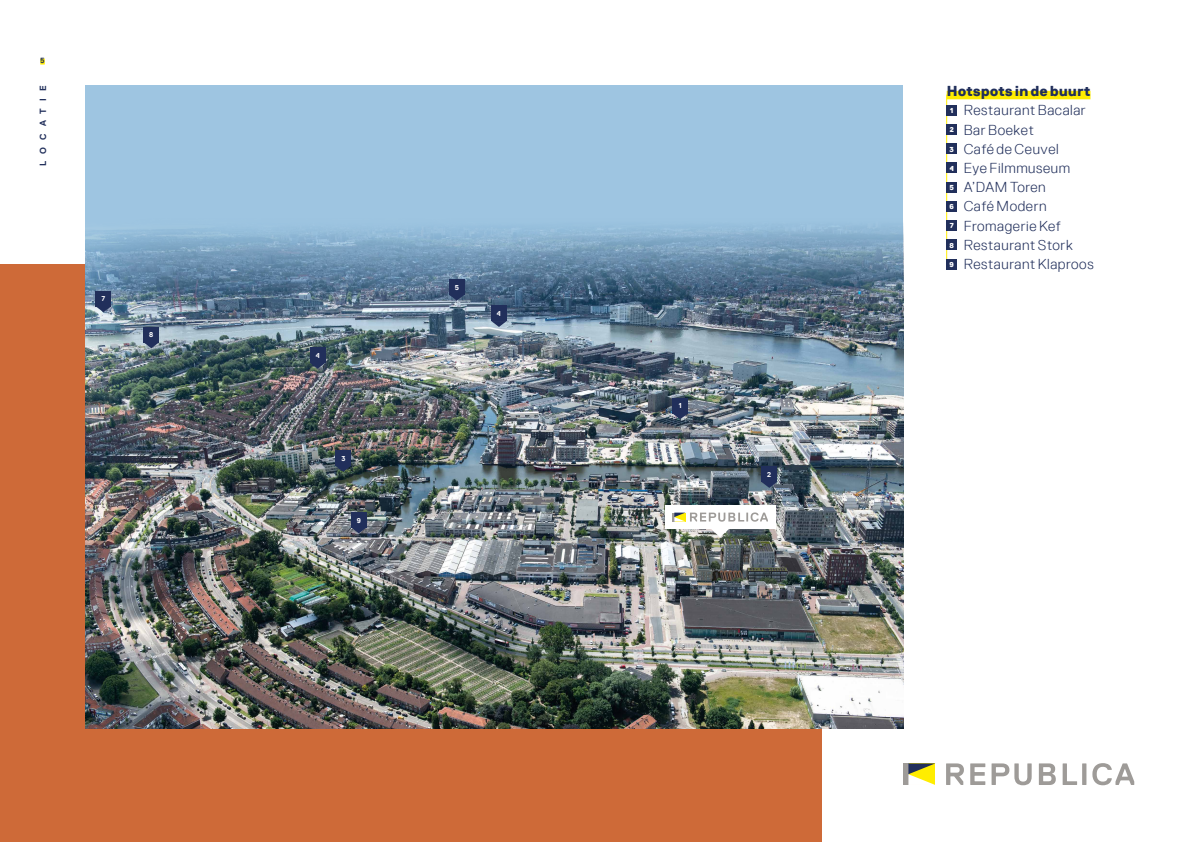
<style>
.page{position:relative;width:1191px;height:842px;background:#fff}
.page>*{position:absolute;margin:0;border:0;box-sizing:border-box;transform-origin:0 0}
.t1{font:300 14.4px/19.2px "Replica Pro TT";letter-spacing:.04em;color:#212f5b}
.t2{font:700 9px "Replica Pro TT";letter-spacing:.8em;color:#212f5b}
.t3{font:700 7.5px "Replica Pro TT";color:#212f5b}
.t4{font:700 7.1px "Replica Pro TT";color:#fff}
.s1{font-weight:800}
</style>
<div class="page">
<div style="left:0;top:265px;width:821px;height:577px;background:#ce6a38"></div>
<hr style="left:946px;top:95px;width:1px;height:174px;background:#ffed00">
<div style="left:85px;top:85px;width:818px;height:644px;background:#9ec5e1"></div>
<img style="left:85px;top:227px;width:818px;height:502px">
<div style="left:664px;top:505px;width:111px;height:23px;background:#fff"></div>
<svg style="left:672px;top:512px;width:96px;height:25px"></svg>
<div style="left:96px;top:291px;width:15px;height:15px;background:#212f5b"></div>
<svg style="left:96px;top:306px;width:15px;height:6px"></svg>
<div style="left:144px;top:327px;width:15px;height:15px;background:#212f5b"></div>
<svg style="left:144px;top:342px;width:15px;height:6px"></svg>
<div style="left:310px;top:347px;width:15px;height:16px;background:#212f5b"></div>
<svg style="left:310px;top:363px;width:15px;height:6px"></svg>
<div style="left:449px;top:279px;width:15px;height:16px;background:#212f5b"></div>
<svg style="left:449px;top:295px;width:15px;height:6px"></svg>
<div style="left:491px;top:306px;width:16px;height:15px;background:#212f5b"></div>
<svg style="left:491px;top:321px;width:16px;height:6px"></svg>
<div style="left:672px;top:398px;width:16px;height:15px;background:#212f5b"></div>
<svg style="left:672px;top:413px;width:16px;height:6px"></svg>
<div style="left:761px;top:466px;width:16px;height:16px;background:#212f5b"></div>
<svg style="left:761px;top:482px;width:16px;height:6px"></svg>
<div style="left:336px;top:450px;width:15px;height:16px;background:#212f5b"></div>
<svg style="left:336px;top:466px;width:15px;height:6px"></svg>
<div style="left:351px;top:512px;width:15px;height:15px;background:#212f5b"></div>
<svg style="left:351px;top:527px;width:15px;height:6px"></svg>
<div style="left:946px;top:91px;width:144px;height:8px;background:#ffed00"></div>
<div style="left:946px;top:105px;width:11px;height:10px;background:#212f5b"></div>
<div style="left:946px;top:124px;width:11px;height:11px;background:#212f5b"></div>
<div style="left:946px;top:144px;width:11px;height:10px;background:#212f5b"></div>
<div style="left:946px;top:163px;width:11px;height:10px;background:#212f5b"></div>
<div style="left:946px;top:182px;width:11px;height:10px;background:#212f5b"></div>
<div style="left:946px;top:201px;width:11px;height:10px;background:#212f5b"></div>
<div style="left:946px;top:220px;width:11px;height:11px;background:#212f5b"></div>
<div style="left:946px;top:240px;width:11px;height:10px;background:#212f5b"></div>
<div style="left:946px;top:259px;width:11px;height:10px;background:#212f5b"></div>
<svg style="left:40px;top:59px;width:5px;height:6px"></svg>
<div style="left:903px;top:763px;width:5px;height:22px;background:#9e9b98"></div>
<svg style="left:908px;top:763px;width:27px;height:22px"></svg>
<svg style="left:946px;top:763px;width:188px;height:22px"></svg>
<p class="t3" style="left:40px;top:56px;width:6px">5</p>
<p class="t2" style="left:38px;top:166px;width:82px;rotate:-90deg">LOCATIE</p>
<p class="t4" style="left:102px;top:295px;width:5px">7</p>
<p class="t4" style="left:149px;top:331px;width:6px">8</p>
<p class="t4" style="left:316px;top:351px;width:6px">4</p>
<p class="t4" style="left:341px;top:454px;width:6px">3</p>
<p class="t4" style="left:357px;top:516px;width:6px">9</p>
<p class="t4" style="left:454px;top:283px;width:6px">5</p>
<p class="t4" style="left:497px;top:310px;width:6px">4</p>
<p class="t4" style="left:678px;top:402px;width:4px">1</p>
<p class="t4" style="left:767px;top:471px;width:6px">2</p>
<p class="t1" style="left:946px;top:82px;width:148px"><span class="s1">Hotspots in de buurt<br></span><sup>1</sup> Restaurant Bacalar<br><sup>2</sup> Bar Boeket<br><sup>3</sup> Café de Ceuvel<br><sup>4</sup> Eye Filmmuseum<br><sup>5</sup> A’DAM Toren<br><sup>6</sup> Café Modern<br><sup>7</sup> Fromagerie Kef<br><sup>8</sup> Restaurant Stork<br><sup>9</sup> Restaurant Klaproos</p>
</div>
